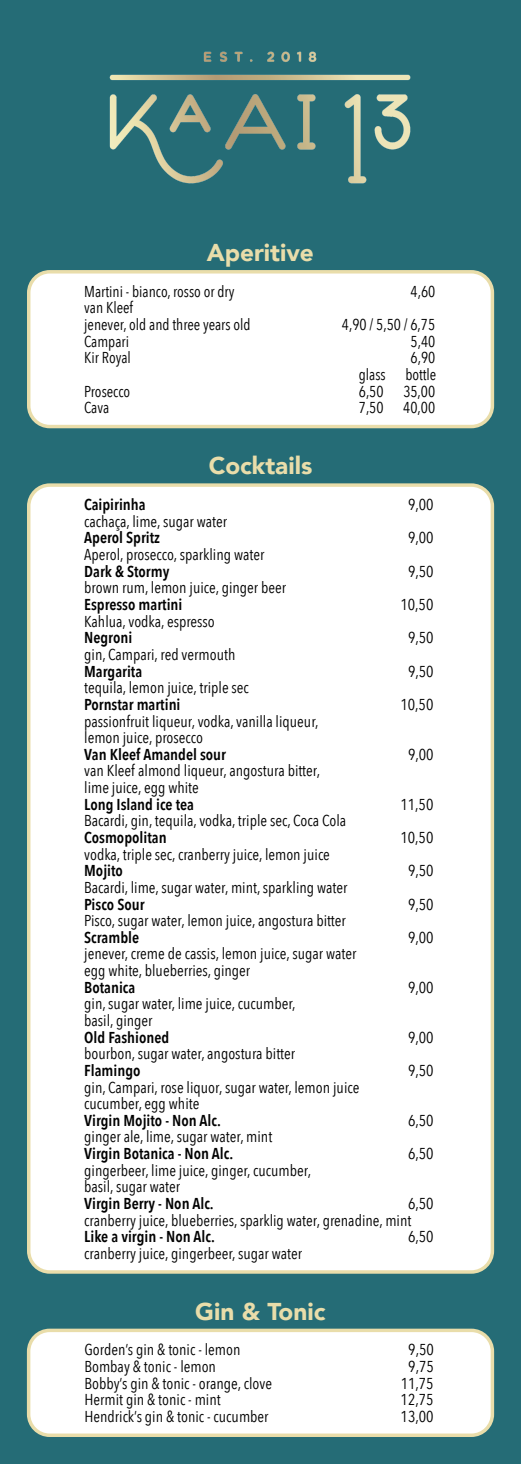
<style>
.page{position:relative;width:521px;height:1464px;background:#fff}
.page>*{position:absolute;margin:0;border:0;box-sizing:border-box;transform-origin:0 0}
.t1{font:900 24.32px "Avenir";color:#e9ddaa}
.t2{font:15.75px/16.6px "Avenir Next Condensed";color:#000}
.t3{font:600 15.75px "Avenir Next Condensed";color:#000}
</style>
<div class="page">
<div style="left:0;top:0;width:521px;height:1463px;background:#256c76"></div>
<div style="left:29px;top:1330px;width:463px;height:105px;background:#fff;border-radius:21px"></div>
<div style="left:27px;top:1328px;width:467px;height:108px;border:3px solid #e9ddaa;border-radius:21px"></div>
<div style="left:29px;top:272px;width:463px;height:154px;background:#fff;border-radius:21px"></div>
<div style="left:27px;top:270px;width:467px;height:158px;border:3px solid #e9ddaa;border-radius:21px"></div>
<img style="left:109px;top:51px;width:302px;height:133px">
<div style="left:29px;top:485px;width:463px;height:786px;background:#fff;border-radius:21px"></div>
<div style="left:27px;top:483px;width:467px;height:790px;border:3px solid #e9ddaa;border-radius:21px"></div>
<h1 class="t1" style="left:207px;top:237px;width:109px">Aperitive</h1>
<p class="t2" style="left:84px;top:283px;width:152px">Martini - bianco, rosso or dry</p>
<p class="t2" style="left:411px;top:283px;width:26px">4,60</p>
<p class="t2" style="left:84px;top:300px;width:168px">van Kleef<br>jenever, old and three years old</p>
<p class="t2" style="left:342px;top:317px;width:95px">4,90 / 5,50 / 6,75</p>
<p class="t2" style="left:84px;top:333px;width:46px">Campari</p>
<p class="t2" style="left:411px;top:333px;width:26px">5,40</p>
<p class="t2" style="left:84px;top:350px;width:48px">Kir Royal</p>
<p class="t2" style="left:411px;top:350px;width:26px">6,90</p>
<p class="t2" style="left:359px;top:367px;width:28px">glass</p>
<p class="t2" style="left:405px;top:367px;width:32px">bottle</p>
<p class="t2" style="left:84px;top:383px;width:47px">Prosecco</p>
<p class="t2" style="left:359px;top:383px;width:26px">6,50</p>
<p class="t2" style="left:403px;top:383px;width:33px">35,00</p>
<p class="t2" style="left:84px;top:400px;width:27px">Cava</p>
<p class="t2" style="left:359px;top:400px;width:26px">7,50</p>
<p class="t2" style="left:403px;top:400px;width:33px">40,00</p>
<h1 class="t1" style="left:209px;top:450px;width:105px">Cocktails</h1>
<p class="t3" style="left:84px;top:494px;width:63px">Caipirinha</p>
<p class="t2" style="left:408px;top:497px;width:27px">9,00</p>
<p class="t2" style="left:84px;top:513px;width:144px">cachaça, lime, sugar water</p>
<p class="t3" style="left:84px;top:527px;width:77px">Aperol Spritz</p>
<p class="t2" style="left:408px;top:530px;width:27px">9,00</p>
<p class="t2" style="left:84px;top:547px;width:182px">Aperol, prosecco, sparkling water</p>
<p class="t3" style="left:84px;top:561px;width:87px">Dark &amp; Stormy</p>
<p class="t2" style="left:408px;top:563px;width:27px">9,50</p>
<p class="t2" style="left:84px;top:580px;width:203px">brown rum, lemon juice, ginger beer</p>
<p class="t3" style="left:84px;top:594px;width:100px">Espresso martini</p>
<p class="t2" style="left:400px;top:596px;width:35px">10,50</p>
<p class="t2" style="left:84px;top:613px;width:132px">Kahlua, vodka, espresso</p>
<p class="t3" style="left:84px;top:627px;width:50px">Negroni</p>
<p class="t2" style="left:408px;top:630px;width:27px">9,50</p>
<p class="t2" style="left:84px;top:646px;width:153px">gin, Campari, red vermouth</p>
<p class="t3" style="left:84px;top:661px;width:60px">Margarita</p>
<p class="t2" style="left:408px;top:663px;width:27px">9,50</p>
<p class="t2" style="left:84px;top:680px;width:166px">tequila, lemon juice, triple sec</p>
<p class="t3" style="left:84px;top:694px;width:98px">Pornstar martini</p>
<p class="t2" style="left:400px;top:696px;width:35px">10,50</p>
<p class="t2" style="left:84px;top:713px;width:236px">passionfruit liqueur, vodka, vanilla liqueur, lemon juice, prosecco</p>
<p class="t3" style="left:84px;top:744px;width:143px">Van Kleef Amandel sour</p>
<p class="t2" style="left:408px;top:746px;width:27px">9,00</p>
<p class="t2" style="left:84px;top:763px;width:237px">van Kleef almond liqueur, angostura bitter, lime juice, egg white</p>
<p class="t3" style="left:84px;top:794px;width:111px">Long Island ice tea</p>
<p class="t2" style="left:400px;top:796px;width:35px">11,50</p>
<p class="t2" style="left:84px;top:813px;width:263px">Bacardi, gin, tequila, vodka, triple sec, Coca Cola</p>
<p class="t3" style="left:84px;top:827px;width:84px">Cosmopolitan</p>
<p class="t2" style="left:400px;top:829px;width:35px">10,50</p>
<p class="t2" style="left:84px;top:846px;width:247px">vodka, triple sec, cranberry juice, lemon juice</p>
<p class="t3" style="left:84px;top:860px;width:40px">Mojito</p>
<p class="t2" style="left:408px;top:863px;width:27px">9,50</p>
<p class="t2" style="left:84px;top:879px;width:265px">Bacardi, lime, sugar water, mint, sparkling water</p>
<p class="t3" style="left:84px;top:893px;width:62px">Pisco Sour</p>
<p class="t2" style="left:408px;top:896px;width:27px">9,50</p>
<p class="t2" style="left:84px;top:912px;width:263px">Pisco, sugar water, lemon juice, angostura bitter</p>
<p class="t3" style="left:84px;top:927px;width:56px">Scramble</p>
<p class="t2" style="left:408px;top:929px;width:27px">9,00</p>
<p class="t2" style="left:84px;top:946px;width:274px">jenever, creme de cassis, lemon juice, sugar water egg white, blueberries, ginger</p>
<p class="t3" style="left:84px;top:977px;width:53px">Botanica</p>
<p class="t2" style="left:408px;top:979px;width:27px">9,00</p>
<p class="t2" style="left:84px;top:996px;width:213px">gin, sugar water, lime juice, cucumber, basil, ginger</p>
<p class="t3" style="left:84px;top:1026px;width:87px">Old Fashioned</p>
<p class="t2" style="left:408px;top:1029px;width:27px">9,00</p>
<p class="t2" style="left:84px;top:1046px;width:212px">bourbon, sugar water, angostura bitter</p>
<p class="t3" style="left:84px;top:1060px;width:58px">Flamingo</p>
<p class="t2" style="left:408px;top:1062px;width:27px">9,50</p>
<p class="t2" style="left:84px;top:1079px;width:277px">gin, Campari, rose liquor, sugar water, lemon juice cucumber, egg white</p>
<p class="t3" style="left:84px;top:1110px;width:138px">Virgin Mojito - Non Alc.</p>
<p class="t2" style="left:408px;top:1112px;width:27px">6,50</p>
<p class="t2" style="left:84px;top:1129px;width:190px">ginger ale, lime, sugar water, mint</p>
<p class="t3" style="left:84px;top:1143px;width:150px">Virgin Botanica - Non Alc.</p>
<p class="t2" style="left:408px;top:1145px;width:27px">6,50</p>
<p class="t2" style="left:84px;top:1162px;width:228px">gingerbeer, lime juice, ginger, cucumber, basil, sugar water</p>
<p class="t3" style="left:84px;top:1193px;width:131px">Virgin Berry - Non Alc.</p>
<p class="t2" style="left:84px;top:1195px;width:351px;text-indent:324px">6,50 cranberry juice, blueberries, sparklig water, grenadine, mint</p>
<p class="t3" style="left:84px;top:1226px;width:132px">Like a virgin - Non Alc.</p>
<p class="t2" style="left:408px;top:1228px;width:27px">6,50</p>
<p class="t2" style="left:84px;top:1245px;width:219px">cranberry juice, gingerbeer, sugar water</p>
<h1 class="t1" style="left:195px;top:1295px;width:132px">Gin &amp; Tonic</h1>
<p class="t2" style="left:84px;top:1342px;width:157px">Gorden’s gin &amp; tonic - lemon</p>
<p class="t2" style="left:408px;top:1342px;width:27px">9,50</p>
<p class="t2" style="left:84px;top:1358px;width:133px">Bombay &amp; tonic - lemon</p>
<p class="t2" style="left:408px;top:1358px;width:27px">9,75</p>
<p class="t2" style="left:84px;top:1375px;width:189px">Bobby’s gin &amp; tonic - orange, clove</p>
<p class="t2" style="left:401px;top:1375px;width:35px">11,75</p>
<p class="t2" style="left:84px;top:1391px;width:138px">Hermit gin &amp; tonic - mint</p>
<p class="t2" style="left:401px;top:1391px;width:35px">12,75</p>
<p class="t2" style="left:84px;top:1408px;width:186px">Hendrick’s gin &amp; tonic - cucumber</p>
<p class="t2" style="left:401px;top:1408px;width:35px">13,00</p>
</div>
